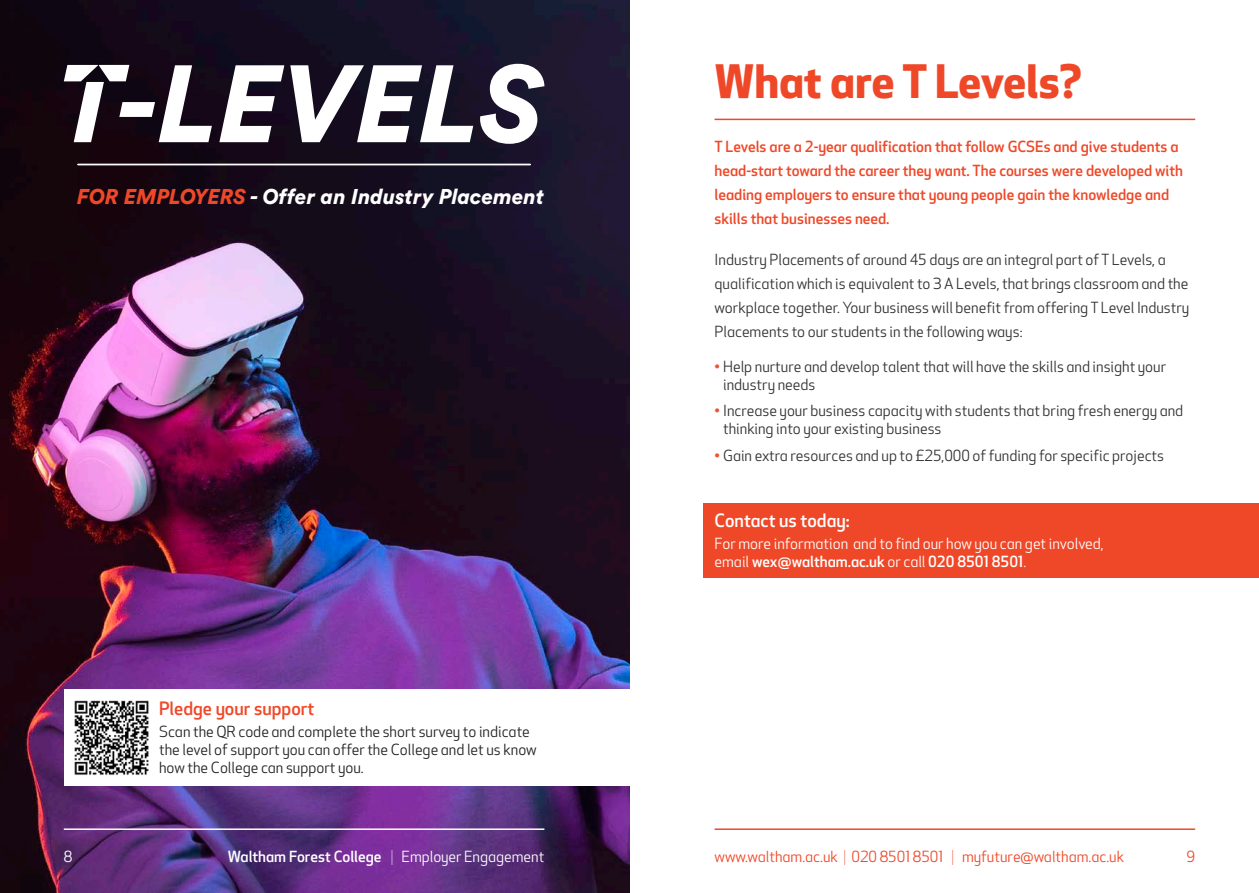
<style>
.page{position:relative;width:1259px;height:893px;background:#fff}
.page>*{position:absolute;margin:0;border:0;box-sizing:border-box;transform-origin:0 0}
.Page_Title{font:700 45px "Apex New WFC";color:#ef4828}
.Body{font:italic 900 21.15px "Circular Std";color:#fff}
.Body-2{font:500 18px "Apex New WFC";color:#ef4828}
.Body-3{font:500 18px "Apex New WFC";color:#fff}
.Body-4{font:15px/24px "Apex New WFC";color:#312f30}
.Body-5{font:500 15px/24px "Apex New WFC";color:#ef4828}
.Body-6{font:15px/18px "Apex New WFC";color:#231f20}
.Body-7{font:15px/18px "Apex New WFC";color:#fff}
.Footer_Text{font:15px "Apex New WFC";color:#ef4828}
.Footer_Text-2{font:500 15px "Apex New WFC";color:#fff}
.s1{color:#ef4828}
.s2{color:#f0522f}
.s3{font-weight:500}
.s4{font-weight:300}
.s5{font-weight:400}
</style>
<div class="page">
<img style="left:0;top:0;width:629px;height:893px">
<hr style="left:64px;top:828px;width:480px;height:2px;background:#fff">
<hr style="left:714px;top:828px;width:481px;height:2px;background:#ef4828">
<svg style="left:64px;top:64px;width:480px;height:80px"></svg>
<hr style="left:78px;top:164px;width:452px;height:1px;background:#fff">
<div style="left:64px;top:689px;width:565px;height:97px;background:#fff"></div>
<img style="left:74px;top:700px;width:75px;height:75px">
<hr style="left:714px;top:119px;width:481px;height:1px;background:#ef4828">
<div style="left:704px;top:503px;width:555px;height:75px;background:#ef4828"></div>
<p class="Body" style="left:77px;top:182px;width:469px"><span class="s1">FOR EMPLOYERS</span> - Offer an Industry Placement</p>
<p class="Body-2" style="left:159px;top:696px;width:157px">Pledge your support</p>
<p class="Body-6" style="left:159px;top:722px;width:379px">Scan the QR code and complete the short survey to indicate the level of support you can offer the College and let us know how the College can support you.</p>
<p class="Page_Title" style="left:714px;top:48px;width:368px">What are T Levels?</p>
<p class="Body-5" style="left:714px;top:134px;width:470px">T Levels are a 2-year qualification that follow GCSEs and give students a head-start toward the career they want. The courses were developed with leading employers to ensure that young people gain the knowledge and skills that businesses need.</p>
<p class="Body-4" style="left:714px;top:247px;width:476px">Industry Placements of around 45 days are an integral part of T Levels, a qualification which is equivalent to 3 A Levels, that brings classroom and the workplace together. Your business will benefit from offering T Level Industry Placements to our students in the following ways:</p>
<p class="Body-4" style="left:723px;top:357px;width:444px;line-height:18px;text-indent:-9px"><span class="s2">•</span> Help nurture and develop talent that will have the skills and insight your industry needs</p>
<p class="Body-4" style="left:723px;top:402px;width:462px;line-height:18px;text-indent:-9px"><span class="s2">•</span> Increase your business capacity with students that bring fresh energy and thinking into your existing business</p>
<p class="Body-4" style="left:714px;top:443px;width:451px"><span class="s2">•</span> Gain extra resources and up to £25,000 of funding for specific projects</p>
<p class="Body-3" style="left:714px;top:509px;width:137px">Contact us today:</p>
<p class="Body-7" style="left:714px;top:535px;width:391px">For more information and to find our how you can get involved, email <span class="s3">wex@waltham.ac.uk</span> or call <span class="s3">020 8501 8501</span>.</p>
<p class="Footer_Text-2" style="left:228px;top:846px;width:318px">Waltham Forest College <span class="s4">|</span> <span class="s5">Employer Engagement</span></p>
<p class="Footer_Text" style="left:714px;top:847px;width:411px">www.waltham.ac.uk <span class="s4">|</span> 020 8501 8501 <span class="s4">|</span> myfuture@waltham.ac.uk</p>
<p class="Body-7" style="left:64px;top:847px;width:10px">8</p>
<p class="Footer_Text" style="left:1186px;top:847px;width:10px">9</p>
</div>
